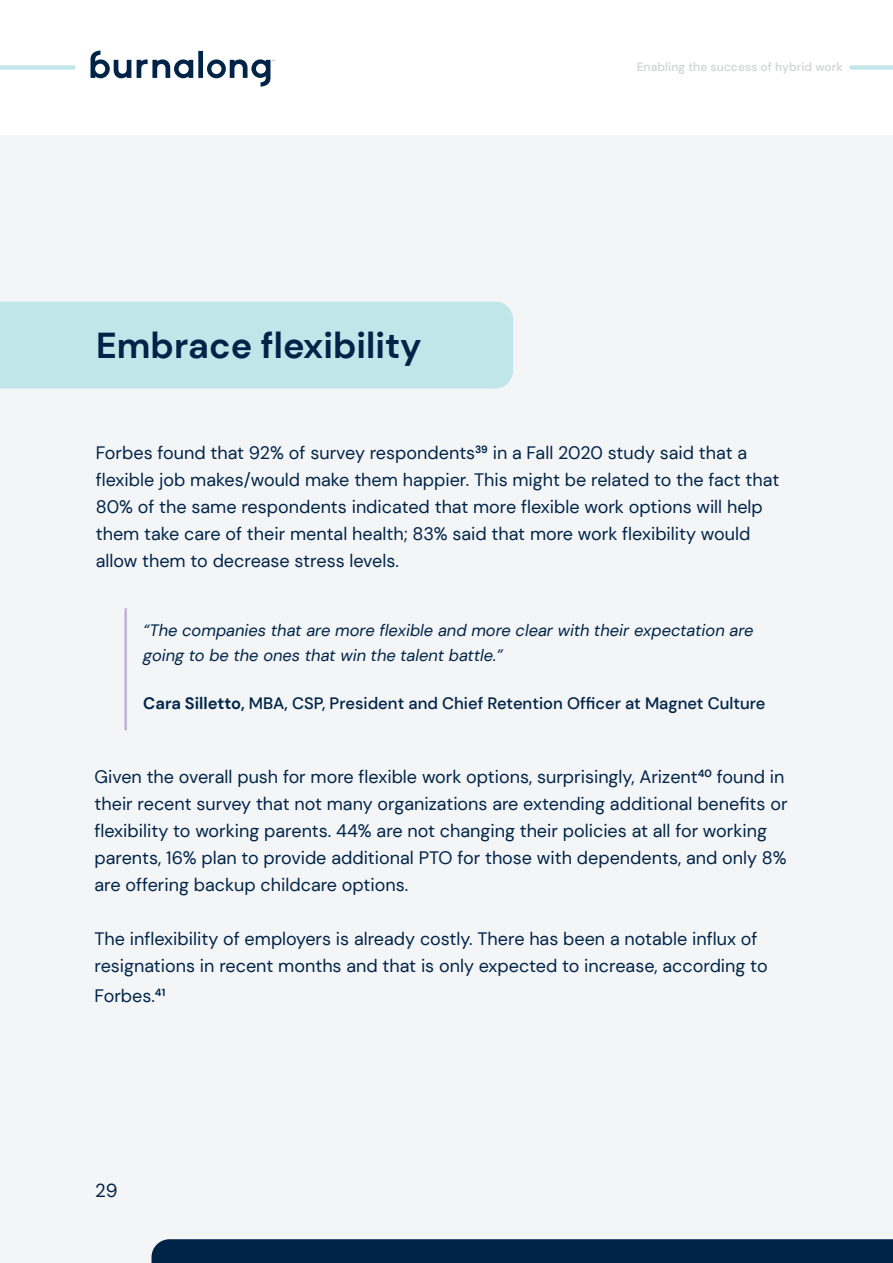
<style>
.page{position:relative;width:893px;height:1263px;background:#fff}
.page>*{position:absolute;margin:0;border:0;box-sizing:border-box;transform-origin:0 0}
.t1{font:700 36px "DM Sans";color:#002448}
.t2{font:18.75px "DM Sans";color:#002448}
.t3{font:18px/27px "DM Sans";color:#002448}
.t4{font:italic 16.5px/24px "DM Sans";color:#002448}
.t5{font:500 16.5px "DM Sans";color:#002448}
.t6{font:500 12px "DM Sans";letter-spacing:.005em;color:#d1d3d4}
.s1{font-weight:700}
</style>
<div class="page">
<div style="left:0;top:135px;width:893px;height:1128px;background:#f4f5f7"></div>
<svg style="left:91px;top:51px;width:183px;height:36px"></svg>
<div style="left:0;top:65px;width:73px;height:5px;background:#c1e6e9"></div>
<svg style="left:849px;top:65px;width:44px;height:5px"></svg>
<div style="left:0;top:302px;width:513px;height:86px;background:#c1e6e9"></div>
<hr style="left:124px;top:608px;width:3px;height:122px;background:#c1abd2">
<div style="left:152px;top:1239px;width:741px;height:24px;background:#002448"></div>
<h1 class="t1" style="left:96px;top:323px;width:327px">Embrace flexibility</h1>
<p class="t6" style="left:637px;top:59px;width:208px">Enabling the success of hybrid work</p>
<p class="t3" style="left:96px;top:440px;width:685px">Forbes found that 92% of survey respondents<sup>39</sup> in a Fall 2020 study said that a flexible job makes/would make them happier. This might be related to the fact that 80% of the same respondents indicated that more flexible work options will help them take care of their mental health; 83% said that more work flexibility would allow them to decrease stress levels.</p>
<p class="t4" style="left:143px;top:619px;width:612px">“The companies that are more flexible and more clear with their expectation are going to be the ones that win the talent battle.”</p>
<p class="t5" style="left:143px;top:692px;width:624px"><span class="s1">Cara Silletto,</span> MBA, CSP, President and Chief Retention Officer at Magnet Culture</p>
<p class="t3" style="left:94px;top:763px;width:695px">Given the overall push for more flexible work options, surprisingly, Arizent<sup>40</sup> found in their recent survey that not many organizations are extending additional benefits or flexibility to working parents. 44% are not changing their policies at all for working parents, 16% plan to provide additional PTO for those with dependents, and only 8% are offering backup childcare options.</p>
<p class="t3" style="left:95px;top:925px;width:675px">The inflexibility of employers is already costly. There has been a notable influx of resignations in recent months and that is only expected to increase, according to</p>
<p class="t3" style="left:95px;top:983px;width:72px">Forbes.<sup>41</sup></p>
<p class="t2" style="left:95px;top:1181px;width:24px">29</p>
</div>
